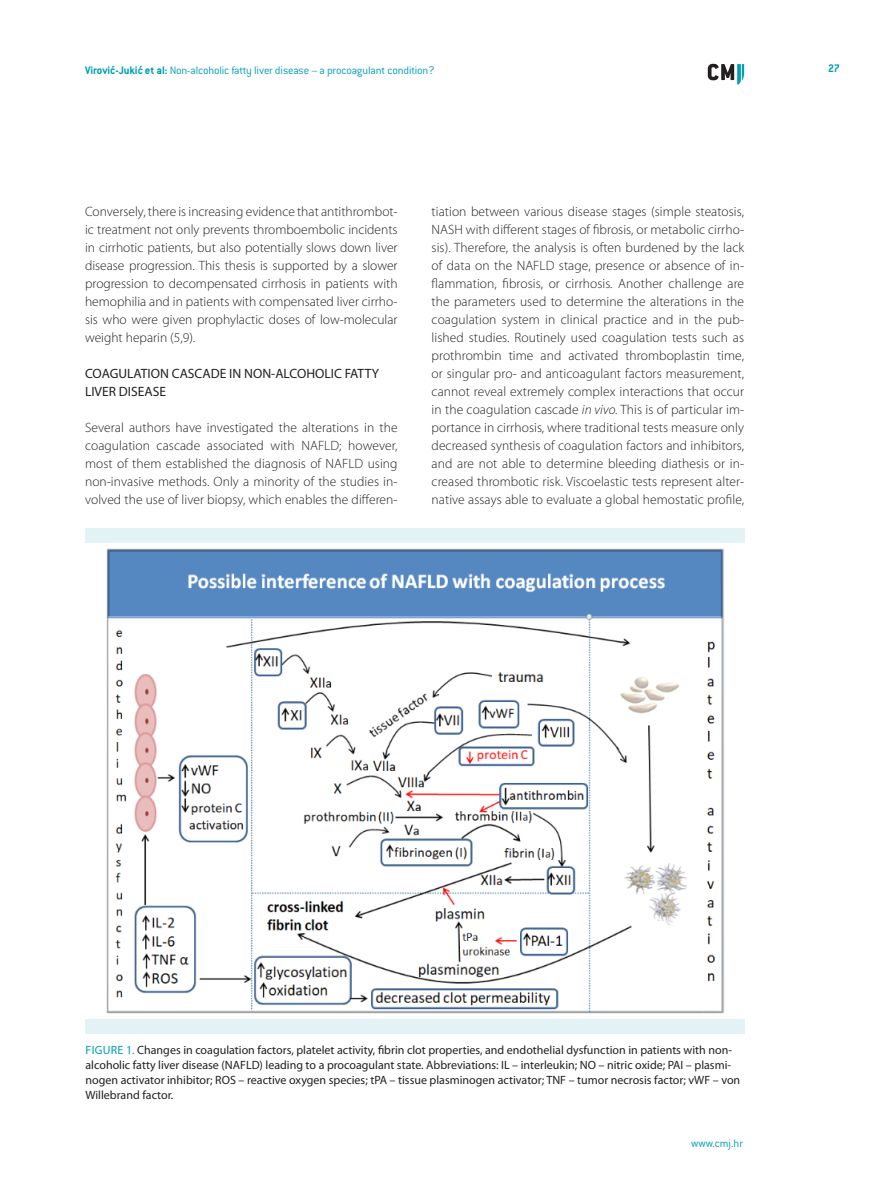
<style>
.page{position:relative;width:893px;height:1191px;background:#fff}
.page>*{position:absolute;margin:0;border:0;box-sizing:border-box;transform-origin:0 0}
.CMJ_-__body{font:300 13.5px/18px "Myriad Pro";letter-spacing:.005em;color:#231f20;text-align:justify}
.CMJ_-__body-2{font:13.5px/18px "Myriad Pro";color:#231f20}
.CMJ_-_table_title_he{font:12px/15px "Myriad Pro";color:#231f20}
.H_desni_-_running{font:300 12px "ITC Conduit LTCE";letter-spacing:-.015em;color:#009fb4}
.www_cmj_hr_na_master{font:300 12px "ITC Conduit LTCE";color:#009fb4}
.CMJ_-_table_title_he-2{font:12px "Myriad Pro";color:#009fb4}
.paginacija_desno{font:700 12px "ITC Conduit LTCE";color:#009fb4}
.s1{font-weight:700}
.s2{font-style:italic}
.s3{color:#009fb4}
</style>
<div class="page">
<svg style="left:708px;top:64px;width:36px;height:21px"></svg>
<img style="left:106px;top:548px;width:618px;height:465px">
<div style="left:85px;top:1018px;width:660px;height:15px;background:#e2f2f5"></div>
<div style="left:85px;top:528px;width:660px;height:15px;background:#e2f2f5"></div>
<p class="H_desni_-_running" style="left:85px;top:63px;width:351px"><span class="s1">Virović-Jukić et al:</span> Non-alcoholic fatty liver disease – a procoagulant condition?</p>
<p class="paginacija_desno" style="left:828px;top:61px;width:13px">27</p>
<p class="CMJ_-__body" style="left:85px;top:202px;width:314px">Conversely, there is increasing evidence that antithrombot&shy;ic treatment not only prevents thromboembolic incidents in cirrhotic patients, but also potentially slows down liver disease progression. This thesis is supported by a slower progression to decompensated cirrhosis in patients with hemophilia and in patients with compensated liver cirrho&shy;sis who were given prophylactic doses of low-molecular weight heparin (5,9).</p>
<p class="CMJ_-__body-2" style="left:85px;top:364px;width:296px">COAGULATION CASCADE IN NON-ALCOHOLIC FATTY<br>LIVER DISEASE</p>
<p class="CMJ_-__body" style="left:85px;top:418px;width:314px">Several authors have investigated the alterations in the coagulation cascade associated with NAFLD; however, most of them established the diagnosis of NAFLD using non-invasive methods. Only a minority of the studies in&shy;volved the use of liver biopsy, which enables the differen-</p>
<p class="CMJ_-__body" style="left:432px;top:202px;width:314px">tiation between various disease stages (simple steatosis, NASH with different stages of fibrosis, or metabolic cirrho&shy;sis). Therefore, the analysis is often burdened by the lack of data on the NAFLD stage, presence or absence of in&shy;flammation, fibrosis, or cirrhosis. Another challenge are the parameters used to determine the alterations in the coagulation system in clinical practice and in the pub&shy;lished studies. Routinely used coagulation tests such as prothrombin time and activated thromboplastin time, or singular pro- and anticoagulant factors measurement, cannot reveal extremely complex interactions that occur in the coagulation cascade <span class="s2">in vivo.</span> This is of particular im&shy;portance in cirrhosis, where traditional tests measure only decreased synthesis of coagulation factors and inhibitors, and are not able to determine bleeding diathesis or in&shy;creased thrombotic risk. Viscoelastic tests represent alter&shy;native assays able to evaluate a global hemostatic profile,</p>
<p class="CMJ_-_table_title_he" style="left:85px;top:1042px;width:656px;text-indent:41px"><span class="s3">1.</span> Changes in coagulation factors, platelet activity, fibrin clot properties, and endothelial dysfunction in patients with non&shy;alcoholic fatty liver disease (NAFLD) leading to a procoagulant state. Abbreviations: IL – interleukin; NO – nitric oxide; PAI – plasmi&shy;nogen activator inhibitor; ROS – reactive oxygen species; tPA – tissue plasminogen activator; TNF – tumor necrosis factor; vWF – von Willebrand factor.</p>
<p class="CMJ_-_table_title_he-2" style="left:86px;top:1043px;width:14px">Figure</p>
<p class="www_cmj_hr_na_master" style="left:691px;top:1136px;width:54px">www.cmj.hr</p>
</div>
